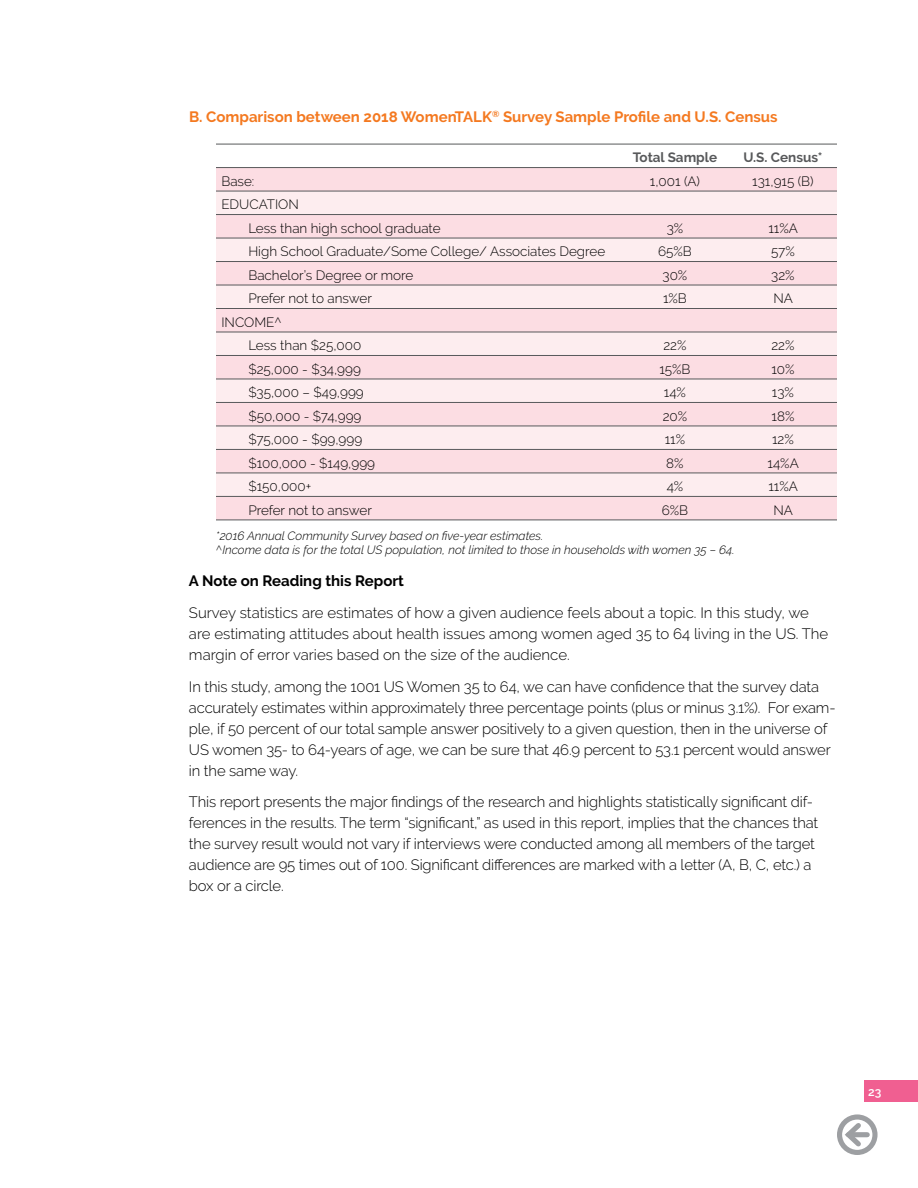
<style>
.page{position:relative;width:918px;height:1188px;background:#fff}
.page>*{position:absolute;margin:0;border:0;box-sizing:border-box;transform-origin:0 0}
.BODY{font:300 15px/21px "Raleway";letter-spacing:-.01em;color:#000}
.BOLD_BODY{font:700 15px "Raleway";color:#f47920}
.BOLD_BODY-2{font:700 15px "Raleway";color:#000}
.TABLE_text{font:300 13.5px "Raleway";color:#000}
.TABLE_head{font:700 13.5px "Raleway";color:#58595b}
.TABLE_footnote{font:italic 300 12px/14.2px "Raleway";color:#000}
.t1{font:600 12px "Raleway";color:#fff}
</style>
<div class="page">
<div style="left:864px;top:1080px;width:54px;height:22px;background:#f05f91"></div>
<div style="left:216px;top:168px;width:621px;height:352px;background:#fcdde3"></div>
<svg style="left:216px;top:192px;width:621px;height:304px;background:#fae3e7"></svg>
<hr style="left:216px;top:167px;width:405px;height:1px;background:#58595b">
<hr style="left:621px;top:167px;width:108px;height:1px;background:#58595b">
<hr style="left:729px;top:167px;width:108px;height:1px;background:#58595b">
<hr style="left:216px;top:191px;width:405px;height:1px;background:#58595b">
<hr style="left:621px;top:191px;width:108px;height:1px;background:#58595b">
<hr style="left:729px;top:191px;width:108px;height:1px;background:#58595b">
<hr style="left:216px;top:214px;width:405px;height:1px;background:#58595b">
<hr style="left:621px;top:214px;width:108px;height:1px;background:#58595b">
<hr style="left:729px;top:214px;width:108px;height:1px;background:#58595b">
<hr style="left:216px;top:238px;width:405px;height:1px;background:#58595b">
<hr style="left:621px;top:238px;width:108px;height:1px;background:#58595b">
<hr style="left:729px;top:238px;width:108px;height:1px;background:#58595b">
<hr style="left:216px;top:261px;width:405px;height:1px;background:#58595b">
<hr style="left:621px;top:261px;width:108px;height:1px;background:#58595b">
<hr style="left:729px;top:261px;width:108px;height:1px;background:#58595b">
<hr style="left:216px;top:285px;width:405px;height:1px;background:#58595b">
<hr style="left:621px;top:285px;width:108px;height:1px;background:#58595b">
<hr style="left:729px;top:285px;width:108px;height:1px;background:#58595b">
<hr style="left:216px;top:308px;width:405px;height:1px;background:#58595b">
<hr style="left:621px;top:308px;width:108px;height:1px;background:#58595b">
<hr style="left:729px;top:308px;width:108px;height:1px;background:#58595b">
<hr style="left:216px;top:332px;width:405px;height:1px;background:#58595b">
<hr style="left:621px;top:332px;width:108px;height:1px;background:#58595b">
<hr style="left:729px;top:332px;width:108px;height:1px;background:#58595b">
<hr style="left:216px;top:355px;width:405px;height:1px;background:#58595b">
<hr style="left:621px;top:355px;width:108px;height:1px;background:#58595b">
<hr style="left:729px;top:355px;width:108px;height:1px;background:#58595b">
<hr style="left:216px;top:379px;width:405px;height:1px;background:#58595b">
<hr style="left:621px;top:379px;width:108px;height:1px;background:#58595b">
<hr style="left:729px;top:379px;width:108px;height:1px;background:#58595b">
<hr style="left:216px;top:402px;width:405px;height:1px;background:#58595b">
<hr style="left:621px;top:402px;width:108px;height:1px;background:#58595b">
<hr style="left:729px;top:402px;width:108px;height:1px;background:#58595b">
<hr style="left:216px;top:426px;width:405px;height:1px;background:#58595b">
<hr style="left:621px;top:426px;width:108px;height:1px;background:#58595b">
<hr style="left:729px;top:426px;width:108px;height:1px;background:#58595b">
<hr style="left:216px;top:449px;width:405px;height:1px;background:#58595b">
<hr style="left:621px;top:449px;width:108px;height:1px;background:#58595b">
<hr style="left:729px;top:449px;width:108px;height:1px;background:#58595b">
<hr style="left:216px;top:473px;width:405px;height:1px;background:#58595b">
<hr style="left:621px;top:473px;width:108px;height:1px;background:#58595b">
<hr style="left:729px;top:473px;width:108px;height:1px;background:#58595b">
<hr style="left:216px;top:496px;width:405px;height:1px;background:#58595b">
<hr style="left:621px;top:496px;width:108px;height:1px;background:#58595b">
<hr style="left:729px;top:496px;width:108px;height:1px;background:#58595b">
<hr style="left:216px;top:144px;width:405px;height:1px;background:#58595b">
<hr style="left:621px;top:144px;width:108px;height:1px;background:#58595b">
<hr style="left:729px;top:144px;width:108px;height:1px;background:#58595b">
<hr style="left:216px;top:520px;width:405px;height:1px;background:#58595b">
<hr style="left:621px;top:520px;width:108px;height:1px;background:#58595b">
<hr style="left:729px;top:520px;width:108px;height:1px;background:#58595b">
<div style="left:837px;top:1114px;width:41px;height:41px;border:5px solid #9d9fa2;border-radius:50%"></div>
<svg style="left:841px;top:1118px;width:25px;height:33px"></svg>
<p class="BOLD_BODY" style="left:189px;top:108px;width:590px">B. Comparison between 2018 WomenTALK<sup>®</sup> Survey Sample Profile and U.S. Census</p>
<p class="TABLE_head" style="left:633px;top:150px;width:86px">Total Sample</p>
<p class="TABLE_head" style="left:743px;top:150px;width:81px">U.S. Census*</p>
<p class="TABLE_text" style="left:221px;top:173px;width:34px">Base:</p>
<p class="TABLE_text" style="left:650px;top:173px;width:52px">1,001 (A)</p>
<p class="TABLE_text" style="left:752px;top:173px;width:63px">131,915 (B)</p>
<p class="TABLE_text" style="left:221px;top:197px;width:79px">EDUCATION</p>
<p class="TABLE_text" style="left:248px;top:220px;width:194px">Less than high school graduate</p>
<p class="TABLE_text" style="left:667px;top:220px;width:18px">3%</p>
<p class="TABLE_text" style="left:768px;top:220px;width:31px">11%A</p>
<p class="TABLE_text" style="left:248px;top:243px;width:358px">High School Graduate/Some College/ Associates Degree</p>
<p class="TABLE_text" style="left:658px;top:243px;width:35px">65%B</p>
<p class="TABLE_text" style="left:771px;top:243px;width:25px">57%</p>
<p class="TABLE_text" style="left:248px;top:267px;width:166px">Bachelor’s Degree or more</p>
<p class="TABLE_text" style="left:663px;top:267px;width:26px">30%</p>
<p class="TABLE_text" style="left:771px;top:267px;width:25px">32%</p>
<p class="TABLE_text" style="left:248px;top:290px;width:125px">Prefer not to answer</p>
<p class="TABLE_text" style="left:663px;top:290px;width:25px">1%B</p>
<p class="TABLE_text" style="left:773px;top:290px;width:21px">NA</p>
<p class="TABLE_text" style="left:221px;top:314px;width:62px">INCOME^</p>
<p class="TABLE_text" style="left:248px;top:337px;width:114px">Less than $25,000</p>
<p class="TABLE_text" style="left:663px;top:337px;width:25px">22%</p>
<p class="TABLE_text" style="left:771px;top:337px;width:25px">22%</p>
<p class="TABLE_text" style="left:248px;top:361px;width:114px">$25,000 - $34,999</p>
<p class="TABLE_text" style="left:659px;top:361px;width:33px">15%B</p>
<p class="TABLE_text" style="left:771px;top:361px;width:25px">10%</p>
<p class="TABLE_text" style="left:248px;top:384px;width:117px">$35,000 – $49,999</p>
<p class="TABLE_text" style="left:664px;top:384px;width:24px">14%</p>
<p class="TABLE_text" style="left:772px;top:384px;width:24px">13%</p>
<p class="TABLE_text" style="left:248px;top:408px;width:115px">$50,000 - $74,999</p>
<p class="TABLE_text" style="left:663px;top:408px;width:26px">20%</p>
<p class="TABLE_text" style="left:772px;top:408px;width:24px">18%</p>
<p class="TABLE_text" style="left:248px;top:431px;width:115px">$75,000 - $99,999</p>
<p class="TABLE_text" style="left:665px;top:431px;width:22px">11%</p>
<p class="TABLE_text" style="left:772px;top:431px;width:23px">12%</p>
<p class="TABLE_text" style="left:248px;top:455px;width:128px">$100,000 - $149,999</p>
<p class="TABLE_text" style="left:666px;top:455px;width:19px">8%</p>
<p class="TABLE_text" style="left:768px;top:455px;width:33px">14%A</p>
<p class="TABLE_text" style="left:248px;top:478px;width:64px">$150,000+</p>
<p class="TABLE_text" style="left:667px;top:478px;width:18px">4%</p>
<p class="TABLE_text" style="left:768px;top:478px;width:31px">11%A</p>
<p class="TABLE_text" style="left:248px;top:502px;width:125px">Prefer not to answer</p>
<p class="TABLE_text" style="left:662px;top:502px;width:28px">6%B</p>
<p class="TABLE_text" style="left:773px;top:502px;width:21px">NA</p>
<p class="TABLE_footnote" style="left:216px;top:529px;width:520px">*2016 Annual Community Survey based on five-year estimates.<br>^Income data is for the total US population, not limited to those in households with women 35 – 64.</p>
<p class="BOLD_BODY-2" style="left:189px;top:572px;width:217px">A Note on Reading this Report</p>
<p class="BODY" style="left:189px;top:602px;width:641px">Survey statistics are estimates of how a given audience feels about a topic. In this study, we are estimating attitudes about health issues among women aged 35 to 64 living in the US. The margin of error varies based on the size of the audience.</p>
<p class="BODY" style="left:189px;top:676px;width:648px">In this study, among the 1001 US Women 35 to 64, we can have confidence that the survey data accurately estimates within approximately three percentage points (plus or minus 3.1%). For exam&shy;ple, if 50 percent of our total sample answer positively to a given question, then in the universe of US women 35- to 64-years of age, we can be sure that 46.9 percent to 53.1 percent would answer in the same way.</p>
<p class="BODY" style="left:189px;top:792px;width:631px">This report presents the major findings of the research and highlights statistically significant dif&shy;ferences in the results. The term “significant,” as used in this report, implies that the chances that the survey result would not vary if interviews were conducted among all members of the target audience are 95 times out of 100. Significant differences are marked with a letter (A, B, C, etc.) a box or a circle.</p>
<p class="t1" style="left:868px;top:1084px;width:15px">23</p>
</div>
